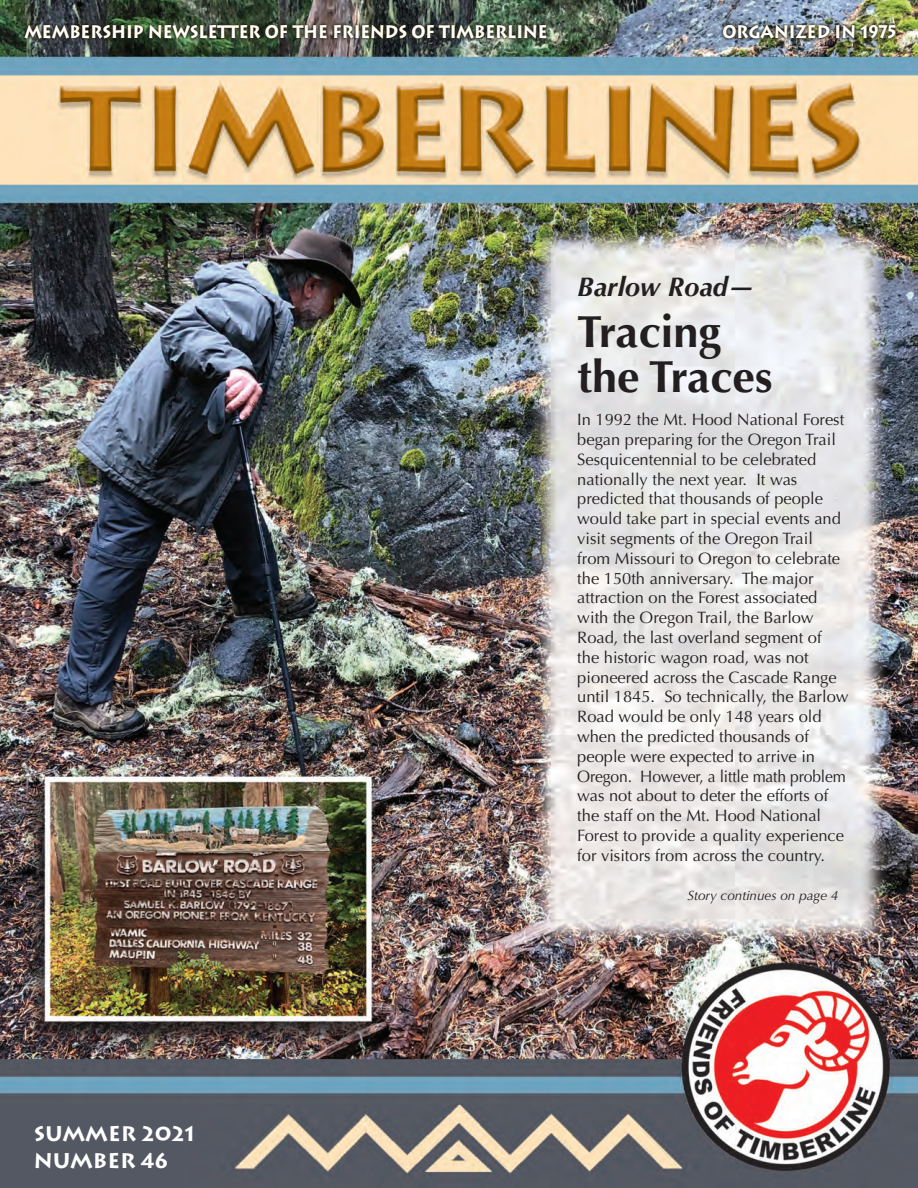
<style>
.page{position:relative;width:918px;height:1188px;background:#fff}
.page>*{position:absolute;margin:0;border:0;box-sizing:border-box;transform-origin:0 0}
.t1{font:700 45px "Optima";color:#231f20}
.t2{font:italic 700 27px "Optima";color:#231f20}
.t3{font:700 21px "Lithos";color:#fff}
.t4{font:700 18px "Lithos";color:#fff;scale:.9 1}
.t5{font:16.5px/19.8px "Optima";color:#231f20}
.t6{font:16.5px/19.8px "Optima";color:#231f20;scale:.95 1}
.t7{font:italic 13.5px "Optima";color:#231f20}
</style>
<div class="page">
<img style="left:0;top:0;width:918px;height:1188px">
<img style="left:21px;top:22px;width:877px;height:20px">
<p class="t4" style="left:24px;top:21px;width:583px">MEMBERSHIP NEWSLETTER OF THE FRIENDS OF TIMBERLINE</p>
<p class="t4" style="left:723px;top:21px;width:195px">ORGANIZED IN 1975</p>
<p class="t2" style="left:577px;top:271px;width:179px">Barlow Road—</p>
<p class="t1" style="left:577px;top:306px;width:145px">Tracing</p>
<p class="t1" style="left:577px;top:351px;width:197px">the Traces</p>
<p class="t3" style="left:34px;top:1121px;width:163px">SUMMER 2021</p>
<p class="t3" style="left:34px;top:1148px;width:136px">NUMBER 46</p>
<p class="t5" style="left:577px;top:410px;width:269px">In 1992 the Mt. Hood National Forest</p>
<p class="t5" style="left:577px;top:430px;width:260px">began preparing for the Oregon Trail</p>
<p class="t5" style="left:577px;top:449px;width:241px">Sesquicentennial to be celebrated</p>
<p class="t5" style="left:577px;top:469px;width:222px">nationally the next year. It was</p>
<p class="t5" style="left:577px;top:489px;width:265px">predicted that thousands of people would take part in special events and visit segments of the Oregon Trail</p>
<p class="t5" style="left:577px;top:548px;width:264px">from Missouri to Oregon to celebrate the 150th anniversary. The major</p>
<p class="t5" style="left:577px;top:588px;width:246px">attraction on the Forest associated with the Oregon Trail, the Barlow<br>Road, the last overland segment of</p>
<p class="t5" style="left:577px;top:647px;width:233px">the historic wagon road, was not</p>
<p class="t5" style="left:577px;top:667px;width:273px">pioneered across the Cascade Range until 1845. So technically, the Barlow</p>
<p class="t5" style="left:577px;top:707px;width:246px">Road would be only 148 years old when the predicted thousands of people were expected to arrive in</p>
<p class="t6" style="left:577px;top:766px;width:284px">Oregon. However, a little math problem was not about to deter the efforts of the staff on the Mt. Hood National Forest to provide a quality experience for visitors from across the country.</p>
<p class="t7" style="left:687px;top:888px;width:153px">Story continues on page 4</p>
</div>
